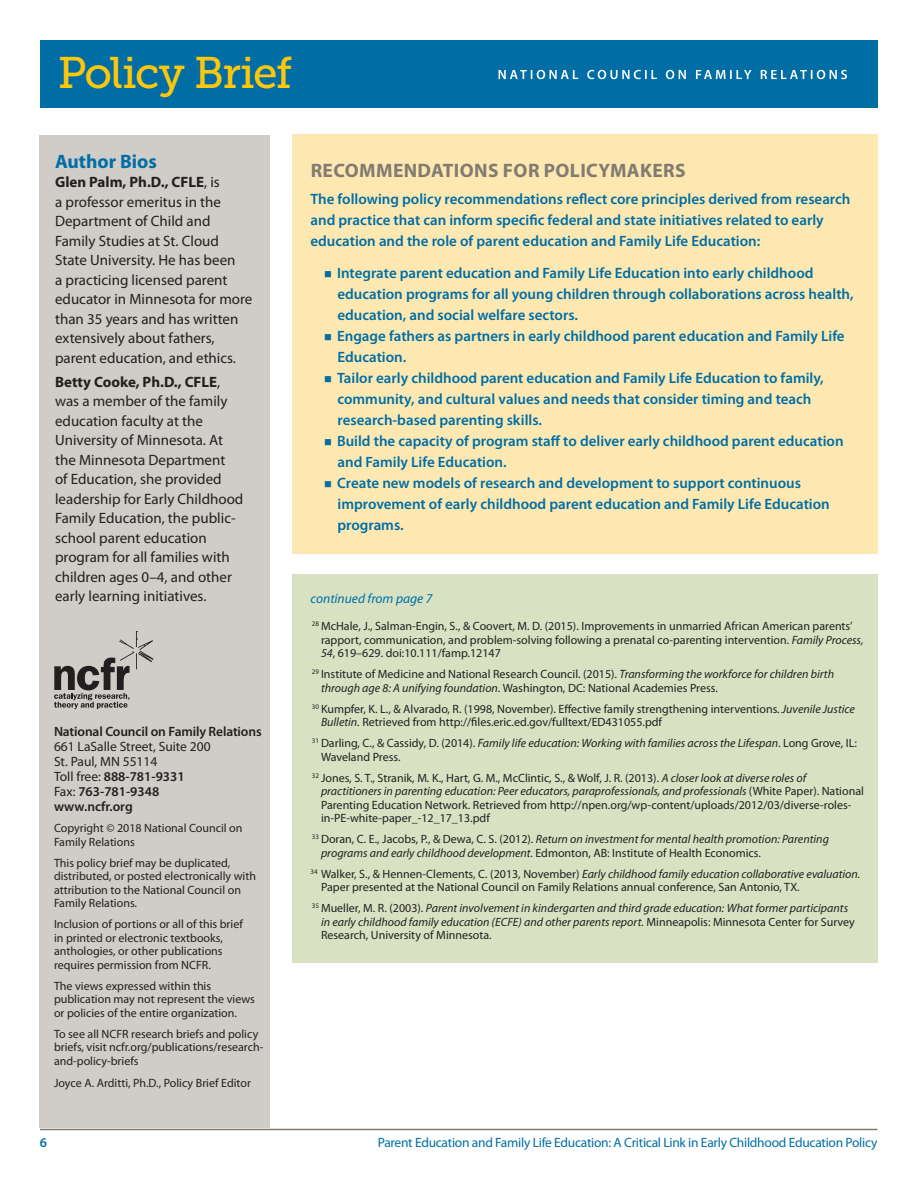
<style>
.page{position:relative;width:918px;height:1188px;background:#fff}
.page>*{position:absolute;margin:0;border:0;box-sizing:border-box;transform-origin:0 0}
.t1{font:44.1px "Museo Slab 500";letter-spacing:-.04em;color:#fec70c}
.t2{font:700 19.5px "Myriad Pro";letter-spacing:.02em;color:#817b71}
._8_subheads{font:700 19.5px "Myriad Pro";color:#006ea5}
._4_bulleted_list{font:600 15px/21px "Myriad Pro";color:#006ea5}
._16_author_bio{font:15px/19.5px "Myriad Pro";color:#231f20}
.t3{font:13.5px "Myriad Pro";letter-spacing:-.02em;color:#006ea5}
.t4{font:600 13.5px "Myriad Pro";letter-spacing:-.01em;color:#231f20}
.t5{font:13.5px "Myriad Pro";color:#231f20}
._4_bulleted_list-2{font:italic 13.5px "Myriad Pro";color:#006ea5}
.t6{font:600 13.5px "Myriad Pro";color:#006ea5}
.References_with_tabs{font:12px/13.5px "Myriad Pro";color:#231f20}
.references{font:12px/13.5px "Myriad Pro";color:#231f20}
.References_with_tabs-2{font:italic 12px/13.5px "Myriad Pro";color:#231f20}
.s1{font-weight:700}
.s2{font-weight:400}
.s3{font-style:italic}
.s4{font-style:normal}
</style>
<div class="page">
<div style="left:40px;top:40px;width:838px;height:68px;background:#006ea5"></div>
<svg style="left:499px;top:70px;width:348px;height:9px"></svg>
<hr style="left:40px;top:1129px;width:837px;height:1px;background:#817b71">
<div style="left:292px;top:575px;width:586px;height:388px;background:#d8e2c3"></div>
<div style="left:292px;top:134px;width:586px;height:420px;background:#fee8b1"></div>
<div style="left:40px;top:135px;width:230px;height:993px;background:#d0ccc7"></div>
<svg style="left:54px;top:631px;width:100px;height:78px"></svg>
<h1 class="t1" style="left:58px;top:49px;width:236px">Policy Brief</h1>
<p class="_8_subheads" style="left:55px;top:149px;width:103px">Author Bios</p>
<p class="_16_author_bio" style="left:55px;top:172px;width:199px"><span class="s1">Glen Palm, Ph.D., CFLE</span>, is<br>a professor emeritus in the<br>Department of Child and<br>Family Studies at St. Cloud<br>State University. He has been<br>a practicing licensed parent educator in Minnesota for more than 35 years and has written extensively about fathers, parent education, and ethics.</p>
<p class="_16_author_bio" style="left:55px;top:372px;width:190px"><span class="s1">Betty Cooke, Ph.D., CFLE</span>, was a member of the family education faculty at the<br>University of Minnesota. At the Minnesota Department<br>of Education, she provided leadership for Early Childhood<br>Family Education, the public&shy;school parent education program for all families with children ages 0–4, and other early learning initiatives.</p>
<p class="t4" style="left:54px;top:723px;width:209px">National Council on Family Relations</p>
<p class="t5" style="left:54px;top:738px;width:158px">661 LaSalle Street, Suite 200</p>
<p class="t5" style="left:54px;top:753px;width:105px">St. Paul, MN 55114</p>
<p class="t4" style="left:54px;top:768px;width:132px"><span class="s2">Toll free:</span> 888-781-9331</p>
<p class="t4" style="left:54px;top:783px;width:107px"><span class="s2">Fax:</span> 763-781-9348</p>
<p class="t4" style="left:54px;top:798px;width:80px">www.ncfr.org</p>
<p class="references" style="left:54px;top:821px;width:190px">Copyright © 2018 National Council on<br>Family Relations</p>
<p class="references" style="left:54px;top:856px;width:204px">This policy brief may be duplicated, distributed, or posted electronically with attribution to the National Council on Family Relations.</p>
<p class="references" style="left:54px;top:917px;width:190px">Inclusion of portions or all of this brief in printed or electronic textbooks, anthologies, or other publications requires permission from NCFR.</p>
<p class="references" style="left:54px;top:979px;width:202px">The views expressed within this publication may not represent the views or policies of the entire organization.</p>
<p class="references" style="left:54px;top:1027px;width:211px">To see all NCFR research briefs and policy briefs, visit ncfr.org/publications/research&shy;and-policy-briefs</p>
<p class="references" style="left:54px;top:1076px;width:199px">Joyce A. Arditti, Ph.D., Policy Brief Editor</p>
<p class="t2" style="left:311px;top:157px;width:377px">RECOMMENDATIONS FOR POLICYMAKERS</p>
<p class="_4_bulleted_list" style="left:310px;top:188px;width:541px">The following policy recommendations reflect core principles derived from research and practice that can inform specific federal and state initiatives related to early education and the role of parent education and Family Life Education:</p>
<p class="_4_bulleted_list" style="left:337px;top:262px;width:518px">Integrate parent education and Family Life Education into early childhood education programs for all young children through collaborations across health, education, and social welfare sectors.</p>
<p class="_4_bulleted_list" style="left:337px;top:325px;width:509px">Engage fathers as partners in early childhood parent education and Family Life<br>Education.</p>
<p class="_4_bulleted_list" style="left:337px;top:367px;width:488px">Tailor early childhood parent education and Family Life Education to family, community, and cultural values and needs that consider timing and teach research-based parenting skills.</p>
<p class="_4_bulleted_list" style="left:337px;top:430px;width:508px">Build the capacity of program staff to deliver early childhood parent education and Family Life Education.</p>
<p class="_4_bulleted_list" style="left:337px;top:472px;width:494px">Create new models of research and development to support continuous improvement of early childhood parent education and Family Life Education programs.</p>
<p class="_4_bulleted_list-2" style="left:310px;top:590px;width:123px">continued from page 7</p>
<p class="References_with_tabs" style="left:321px;top:619px;width:544px;text-indent:-9px"><sup>28</sup> McHale, J., Salman-Engin, S., &amp; Coovert, M. D. (2015). Improvements in unmarried African American parents’ rapport, communication, and problem-solving following a prenatal co-parenting intervention. <span class="s3">Family Process,<br>54</span>, 619–629. doi:10.111/famp.12147</p>
<p class="References_with_tabs" style="left:321px;top:667px;width:515px;text-indent:-9px"><sup>29</sup> Institute of Medicine and National Research Council. (2015). <span class="s3">Transforming the workforce for children birth through age 8: A unifying foundation.</span> Washington, DC: National Academies Press.</p>
<p class="References_with_tabs" style="left:321px;top:702px;width:536px;text-indent:-9px"><sup>30</sup> Kumpfer, K. L., &amp; Alvarado, R. (1998, November). Effective family strengthening interventions. <span class="s3">Juvenile Justice<br>Bulletin.</span> Retrieved from http://files.eric.ed.gov/fulltext/ED431055.pdf</p>
<p class="References_with_tabs" style="left:321px;top:736px;width:537px;text-indent:-9px"><sup>31</sup> Darling, C., &amp; Cassidy, D. (2014). <span class="s3">Family life education: Working with families across the Lifespan</span>. Long Grove, IL:<br>Waveland Press.</p>
<p class="References_with_tabs" style="left:321px;top:771px;width:545px;text-indent:-9px"><sup>32</sup> Jones, S. T., Stranik, M. K., Hart, G. M., McClintic, S., &amp; Wolf, J. R. (2013). <span class="s3">A closer look at diverse roles of practitioners in parenting education: Peer educators, paraprofessionals, and professionals</span> (White Paper). National Parenting Education Network. Retrieved from http://npen.org/wp-content/uploads/2012/03/diverse-roles&shy;in-PE-white-paper_-12_17_13.pdf</p>
<p class="References_with_tabs-2" style="left:321px;top:832px;width:510px;text-indent:-9px"><sup>33</sup> <span class="s4">Doran, C. E., Jacobs, P., &amp; Dewa, C. S. (2012).</span> Return on investment for mental health promotion: Parenting programs and early childhood development. <span class="s4">Edmonton, AB: Institute of Health Economics.</span></p>
<p class="References_with_tabs" style="left:321px;top:867px;width:541px;text-indent:-10px"><sup>34</sup> Walker, S., &amp; Hennen-Clements, C. (2013, November) <span class="s3">Early childhood family education collaborative evaluation.<br></span>Paper presented at the National Council on Family Relations annual conference, San Antonio, TX.</p>
<p class="References_with_tabs-2" style="left:321px;top:901px;width:535px;text-indent:-9px"><sup>35</sup> <span class="s4">Mueller, M. R. (2003).</span> Parent involvement in kindergarten and third grade education: What former participants in early childhood family education (ECFE) and other parents report. <span class="s4">Minneapolis: Minnesota Center for Survey<br>Research, University of Minnesota.</span></p>
<p class="t6" style="left:40px;top:1134px;width:9px">6</p>
<p class="t3" style="left:378px;top:1134px;width:501px">Parent Education and Family Life Education: A Critical Link in Early Childhood Education Policy</p>
</div>
